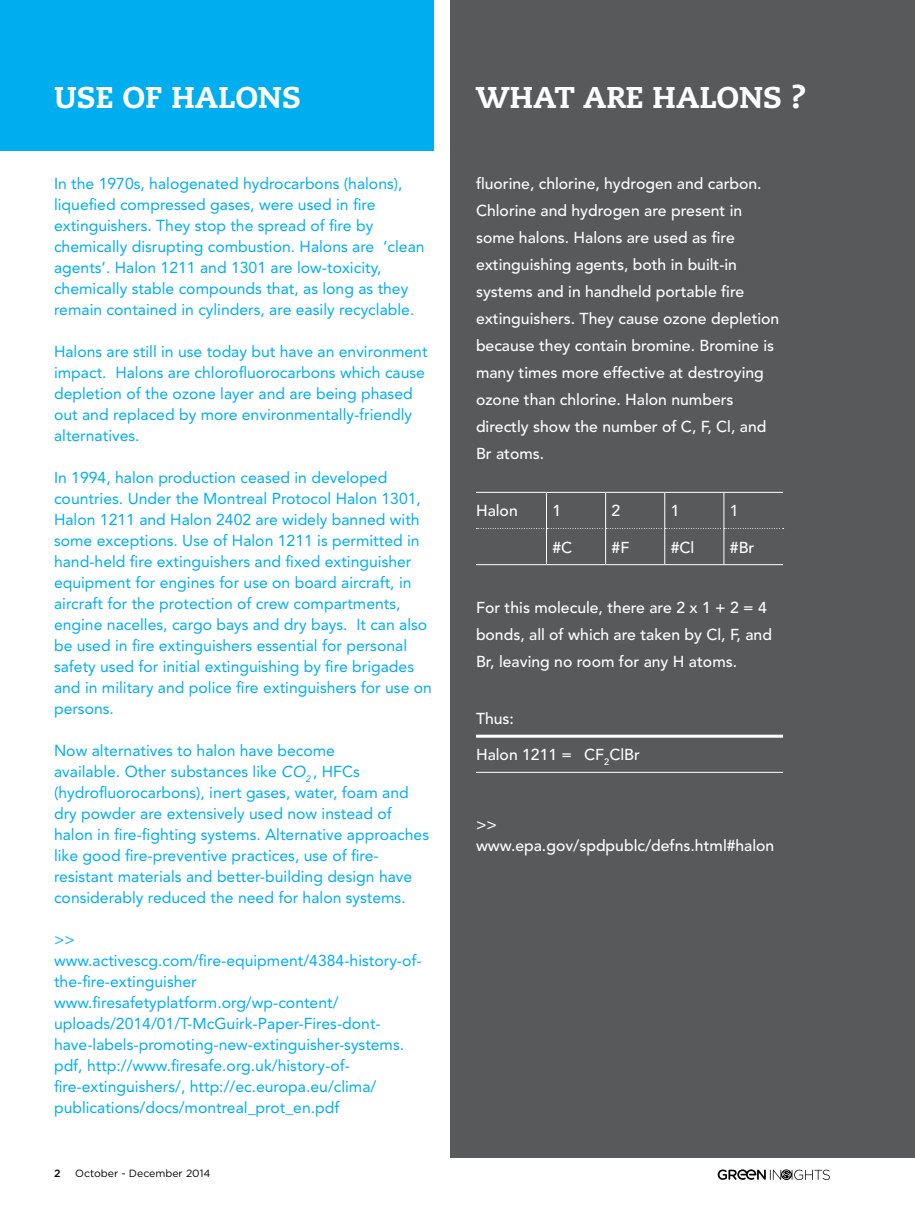
<style>
.page{position:relative;width:915px;height:1212px;background:#fff}
.page>*{position:absolute;margin:0;border:0;box-sizing:border-box;transform-origin:0 0}
.t1{font:800 30px "Caecilia LT Std";color:#fff}
.t2{font:15.75px/21px "Avenir LT Std";color:#00aeef}
.t3{font:500 15.75px/27px "Avenir LT Std";color:#fff}
.t4{font:10.5px "Gotham Rounded";color:#000}
.t5{font:500 10.5px "Gotham Rounded";color:#000}
.s1{font-style:italic}
</style>
<div class="page">
<svg style="left:717px;top:1169px;width:112px;height:11px"></svg>
<div style="left:0;top:0;width:433px;height:151px;background:#00aeef"></div>
<div style="left:450px;top:0;width:464px;height:1158px;background:#58595b"></div>
<hr style="left:546px;top:493px;width:1px;height:35px;background:#fff">
<hr style="left:605px;top:493px;width:1px;height:35px;background:#fff">
<hr style="left:664px;top:493px;width:1px;height:35px;background:#fff">
<hr style="left:723px;top:493px;width:1px;height:35px;background:#fff">
<hr style="left:546px;top:529px;width:1px;height:35px;background:#fff">
<hr style="left:605px;top:529px;width:1px;height:35px;background:#fff">
<hr style="left:664px;top:529px;width:1px;height:35px;background:#fff">
<hr style="left:723px;top:529px;width:1px;height:35px;background:#fff">
<hr style="left:476px;top:492px;width:70px;height:1px;background:#fff">
<hr style="left:546px;top:492px;width:59px;height:1px;background:#fff">
<hr style="left:605px;top:492px;width:59px;height:1px;background:#fff">
<hr style="left:664px;top:492px;width:59px;height:1px;background:#fff">
<hr style="left:723px;top:492px;width:59px;height:1px;background:#fff">
<hr style="left:476px;top:564px;width:70px;height:1px;background:#fff">
<hr style="left:546px;top:564px;width:59px;height:1px;background:#fff">
<hr style="left:605px;top:564px;width:59px;height:1px;background:#fff">
<hr style="left:664px;top:564px;width:59px;height:1px;background:#fff">
<hr style="left:723px;top:564px;width:59px;height:1px;background:#fff">
<svg style="left:476px;top:528px;width:307px;height:1px"></svg>
<hr style="left:476px;top:772px;width:306px;height:1px;background:#fff">
<hr style="left:476px;top:735px;width:306px;height:3px;background:#fff">
<h1 class="t1" style="left:54px;top:79px;width:248px">USE OF HALONS</h1>
<h1 class="t1" style="left:476px;top:79px;width:331px">WHAT ARE HALONS ?</h1>
<p class="t2" style="left:54px;top:173px;width:372px">In the 1970s, halogenated hydrocarbons (halons), liquefied compressed gases, were used in fire extinguishers. They stop the spread of fire by chemically disrupting combustion. Halons are ‘clean agents’. Halon 1211 and 1301 are low-toxicity, chemically stable compounds that, as long as they remain contained in cylinders, are easily recyclable.</p>
<p class="t2" style="left:54px;top:341px;width:375px">Halons are still in use today but have an environment impact. Halons are chlorofluorocarbons which cause depletion of the ozone layer and are being phased out and replaced by more environmentally-friendly alternatives.</p>
<p class="t2" style="left:54px;top:467px;width:379px">In 1994, halon production ceased in developed countries. Under the Montreal Protocol Halon 1301, Halon 1211 and Halon 2402 are widely banned with some exceptions. Use of Halon 1211 is permitted in hand-held fire extinguishers and fixed extinguisher equipment for engines for use on board aircraft, in aircraft for the protection of crew compartments, engine nacelles, cargo bays and dry bays. It can also be used in fire extinguishers essential for personal safety used for initial extinguishing by fire brigades and in military and police fire extinguishers for use on persons.</p>
<p class="t2" style="left:54px;top:740px;width:376px">Now alternatives to halon have become<br>available. Other substances like <span class="s1">CO</span><sub>2</sub> , HFCs (hydrofluorocarbons), inert gases, water, foam and dry powder are extensively used now instead of halon in fire-fighting systems. Alternative approaches like good fire-preventive practices, use of fire&shy;resistant materials and better-building design have considerably reduced the need for halon systems.</p>
<p class="t2" style="left:54px;top:929px;width:369px">&gt;&gt; www.activescg.com/fire-equipment/4384-history-of&shy;the-fire-extinguisher www.firesafetyplatform.org/wp-content/ uploads/2014/01/T-McGuirk-Paper-Fires-dont&shy;have-labels-promoting-new-extinguisher-systems. pdf, http://www.firesafe.org.uk/history-of&shy;fire-extinguishers/, http://ec.europa.eu/clima/ publications/docs/montreal_prot_en.pdf</p>
<p class="t5" style="left:54px;top:1166px;width:8px">2</p>
<p class="t4" style="left:75px;top:1166px;width:137px">October - December 2014</p>
<p class="t3" style="left:476px;top:170px;width:305px">fluorine, chlorine, hydrogen and carbon.<br>Chlorine and hydrogen are present in some halons. Halons are used as fire extinguishing agents, both in built-in systems and in handheld portable fire extinguishers. They cause ozone depletion because they contain bromine. Bromine is many times more effective at destroying ozone than chlorine. Halon numbers directly show the number of C, F, Cl, and Br atoms.</p>
<p class="t3" style="left:476px;top:498px;width:43px">Halon</p>
<p class="t3" style="left:552px;top:498px;width:10px">1</p>
<p class="t3" style="left:611px;top:498px;width:10px">2</p>
<p class="t3" style="left:670px;top:498px;width:10px">1</p>
<p class="t3" style="left:729px;top:498px;width:10px">1</p>
<p class="t3" style="left:552px;top:534px;width:21px">#C</p>
<p class="t3" style="left:611px;top:534px;width:19px">#F</p>
<p class="t3" style="left:670px;top:534px;width:25px">#Cl</p>
<p class="t3" style="left:729px;top:534px;width:26px">#Br</p>
<p class="t3" style="left:476px;top:594px;width:297px">For this molecule, there are 2 x 1 + 2 = 4 bonds, all of which are taken by Cl, F, and<br>Br, leaving no room for any H atoms.</p>
<p class="t3" style="left:476px;top:705px;width:39px">Thus:</p>
<p class="t3" style="left:476px;top:742px;width:165px">Halon 1211 = CF<sub>2</sub>ClBr</p>
<p class="t3" style="left:476px;top:814px;width:300px;line-height:21px">&gt;&gt; www.epa.gov/spdpublc/defns.html#halon</p>
</div>
